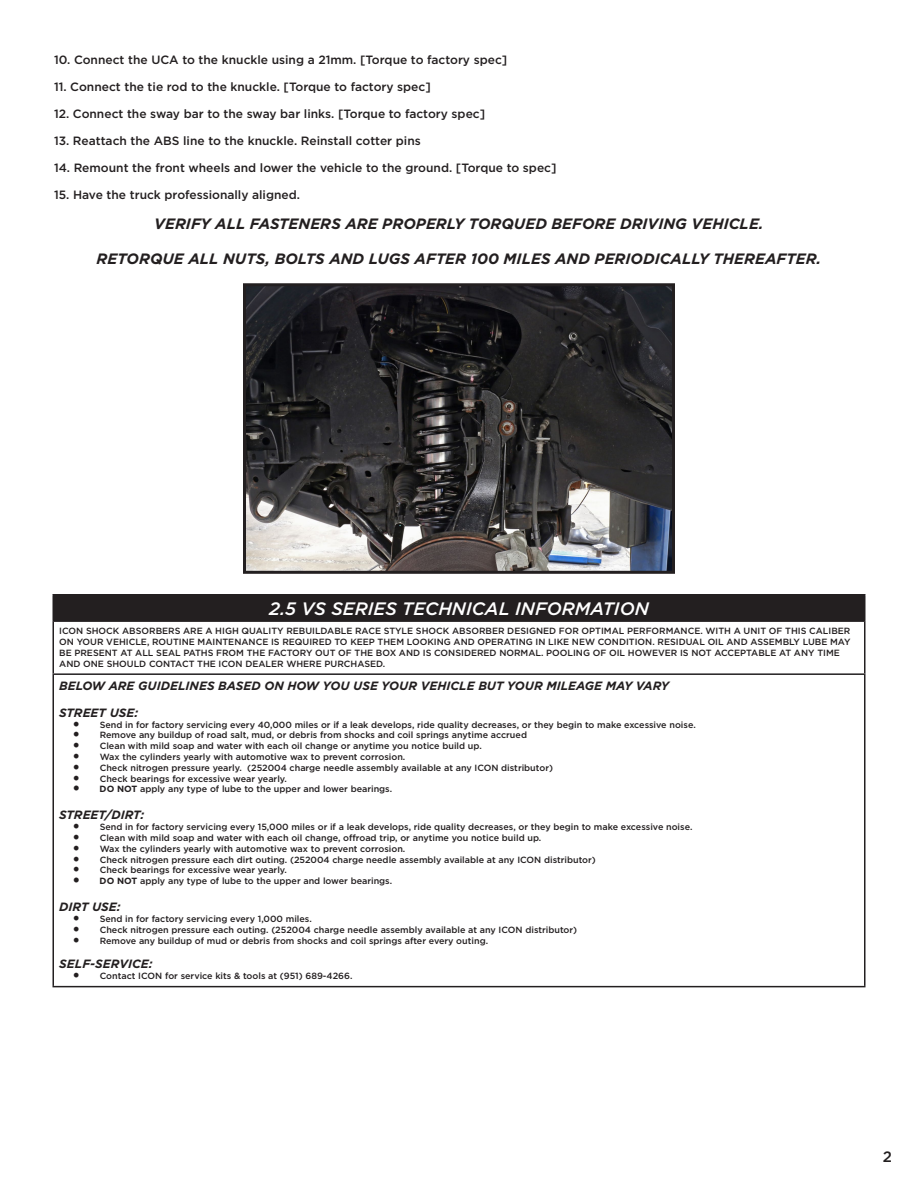
<style>
.page{position:relative;width:918px;height:1188px;background:#fff}
.page>*{position:absolute;margin:0;border:0;box-sizing:border-box;transform-origin:0 0}
.t1{font:italic 500 18px "Gotham";color:#fff}
.t2{font:italic 700 15px "Gotham";color:#231f20}
.t3{font:500 15px "Gotham";color:#231f20}
.t4{font:500 12px "Gotham";color:#231f20}
.t5{font:italic 700 12px "Gotham";color:#231f20}
.t6{font:500 9px/10.8px "Gotham";color:#231f20}
.s1{font-family:"Minion Pro";font-weight:400;font-size:18px}
.s2{font-family:"Minion Pro";font-weight:700;font-size:18px}
.s3{font-weight:700}
</style>
<div class="page">
<div style="left:53px;top:595px;width:812px;height:26px;background:#231f20"></div>
<hr style="left:52px;top:594px;width:814px;height:2px;background:#231f20">
<hr style="left:52px;top:595px;width:2px;height:25px;background:#231f20">
<hr style="left:864px;top:595px;width:2px;height:25px;background:#231f20">
<hr style="left:52px;top:620px;width:814px;height:2px;background:#231f20">
<hr style="left:52px;top:622px;width:2px;height:51px;background:#231f20">
<hr style="left:864px;top:622px;width:2px;height:51px;background:#231f20">
<hr style="left:52px;top:673px;width:814px;height:2px;background:#231f20">
<hr style="left:52px;top:675px;width:2px;height:311px;background:#231f20">
<hr style="left:864px;top:675px;width:2px;height:311px;background:#231f20">
<hr style="left:52px;top:986px;width:814px;height:1px;background:#231f20">
<img style="left:247px;top:287px;width:424px;height:283px">
<div style="left:243px;top:283px;width:432px;height:291px;border:3px solid #231f20"></div>
<p class="t4" style="left:54px;top:52px;width:455px">10. Connect the UCA to the knuckle using a 21mm. [Torque to factory spec]</p>
<p class="t4" style="left:54px;top:79px;width:378px">11. Connect the tie rod to the knuckle. [Torque to factory spec]</p>
<p class="t4" style="left:54px;top:106px;width:433px">12. Connect the sway bar to the sway bar links. [Torque to factory spec]</p>
<p class="t4" style="left:54px;top:133px;width:368px">13. Reattach the ABS line to the knuckle. Reinstall cotter pins</p>
<p class="t4" style="left:54px;top:160px;width:504px">14. Remount the front wheels and lower the vehicle to the ground. [Torque to spec]</p>
<p class="t4" style="left:54px;top:187px;width:248px">15. Have the truck professionally aligned.</p>
<p class="t2" style="left:154px;top:214px;width:611px">VERIFY ALL FASTENERS ARE PROPERLY TORQUED BEFORE DRIVING VEHICLE.</p>
<p class="t2" style="left:97px;top:249px;width:726px">RETORQUE ALL NUTS, BOLTS AND LUGS AFTER 100 MILES AND PERIODICALLY THEREAFTER.</p>
<p class="t1" style="left:269px;top:597px;width:381px">2.5 VS SERIES TECHNICAL INFORMATION</p>
<p class="t6" style="left:59px;top:626px;width:793px">ICON SHOCK ABSORBERS ARE A HIGH QUALITY REBUILDABLE RACE STYLE SHOCK ABSORBER DESIGNED FOR OPTIMAL PERFORMANCE. WITH A UNIT OF THIS CALIBER ON YOUR VEHICLE, ROUTINE MAINTENANCE IS REQUIRED TO KEEP THEM LOOKING AND OPERATING IN LIKE NEW CONDITION. RESIDUAL OIL AND ASSEMBLY LUBE MAY BE PRESENT AT ALL SEAL PATHS FROM THE FACTORY OUT OF THE BOX AND IS CONSIDERED NORMAL. POOLING OF OIL HOWEVER IS NOT ACCEPTABLE AT ANY TIME AND ONE SHOULD CONTACT THE ICON DEALER WHERE PURCHASED.</p>
<p class="t5" style="left:59px;top:678px;width:611px">BELOW ARE GUIDELINES BASED ON HOW YOU USE YOUR VEHICLE BUT YOUR MILEAGE MAY VARY</p>
<p class="t5" style="left:59px;top:705px;width:81px">STREET USE:</p>
<p class="t6" style="left:73px;top:719px;width:625px"><span class="s1">•</span> Send in for factory servicing every 40,000 miles or if a leak develops, ride quality decreases, or they begin to make excessive noise.</p>
<p class="t6" style="left:73px;top:730px;width:456px"><span class="s1">•</span> Remove any buildup of road salt, mud, or debris from shocks and coil springs anytime accrued</p>
<p class="t6" style="left:73px;top:740px;width:411px"><span class="s1">•</span> Clean with mild soap and water with each oil change or anytime you notice build up.</p>
<p class="t6" style="left:73px;top:751px;width:334px"><span class="s1">•</span> Wax the cylinders yearly with automotive wax to prevent corrosion.</p>
<p class="t6" style="left:73px;top:762px;width:482px"><span class="s1">•</span> Check nitrogen pressure yearly. (252004 charge needle assembly available at any ICON distributor)</p>
<p class="t6" style="left:73px;top:773px;width:216px"><span class="s1">•</span> Check bearings for excessive wear yearly.</p>
<p class="t6" style="left:73px;top:784px;width:321px"><span class="s2">•</span> <span class="s3">DO NOT</span> apply any type of lube to the upper and lower bearings.</p>
<p class="t5" style="left:59px;top:807px;width:87px">STREET/DIRT:</p>
<p class="t6" style="left:73px;top:821px;width:621px"><span class="s1">•</span> Send in for factory servicing every 15,000 miles or if a leak develops, ride quality decreases, or they begin to make excessive noise.</p>
<p class="t6" style="left:73px;top:832px;width:470px"><span class="s1">•</span> Clean with mild soap and water with each oil change, offroad trip, or anytime you notice build up.</p>
<p class="t6" style="left:73px;top:843px;width:334px"><span class="s1">•</span> Wax the cylinders yearly with automotive wax to prevent corrosion.</p>
<p class="t6" style="left:73px;top:854px;width:525px"><span class="s1">•</span> Check nitrogen pressure each dirt outing. (252004 charge needle assembly available at any ICON distributor)</p>
<p class="t6" style="left:73px;top:865px;width:216px"><span class="s1">•</span> Check bearings for excessive wear yearly.</p>
<p class="t6" style="left:73px;top:875px;width:321px"><span class="s2">•</span> <span class="s3">DO NOT</span> apply any type of lube to the upper and lower bearings.</p>
<p class="t5" style="left:59px;top:899px;width:63px">DIRT USE:</p>
<p class="t6" style="left:73px;top:913px;width:241px"><span class="s1">•</span> Send in for factory servicing every 1,000 miles.</p>
<p class="t6" style="left:73px;top:924px;width:506px"><span class="s1">•</span> Check nitrogen pressure each outing. (252004 charge needle assembly available at any ICON distributor)</p>
<p class="t6" style="left:73px;top:935px;width:417px"><span class="s1">•</span> Remove any buildup of mud or debris from shocks and coil springs after every outing.</p>
<p class="t5" style="left:59px;top:956px;width:95px">SELF-SERVICE:</p>
<p class="t6" style="left:73px;top:970px;width:281px"><span class="s1">•</span> Contact ICON for service kits &amp; tools at (951) 689-4266.</p>
<p class="t3" style="left:883px;top:1147px;width:11px">2</p>
</div>
